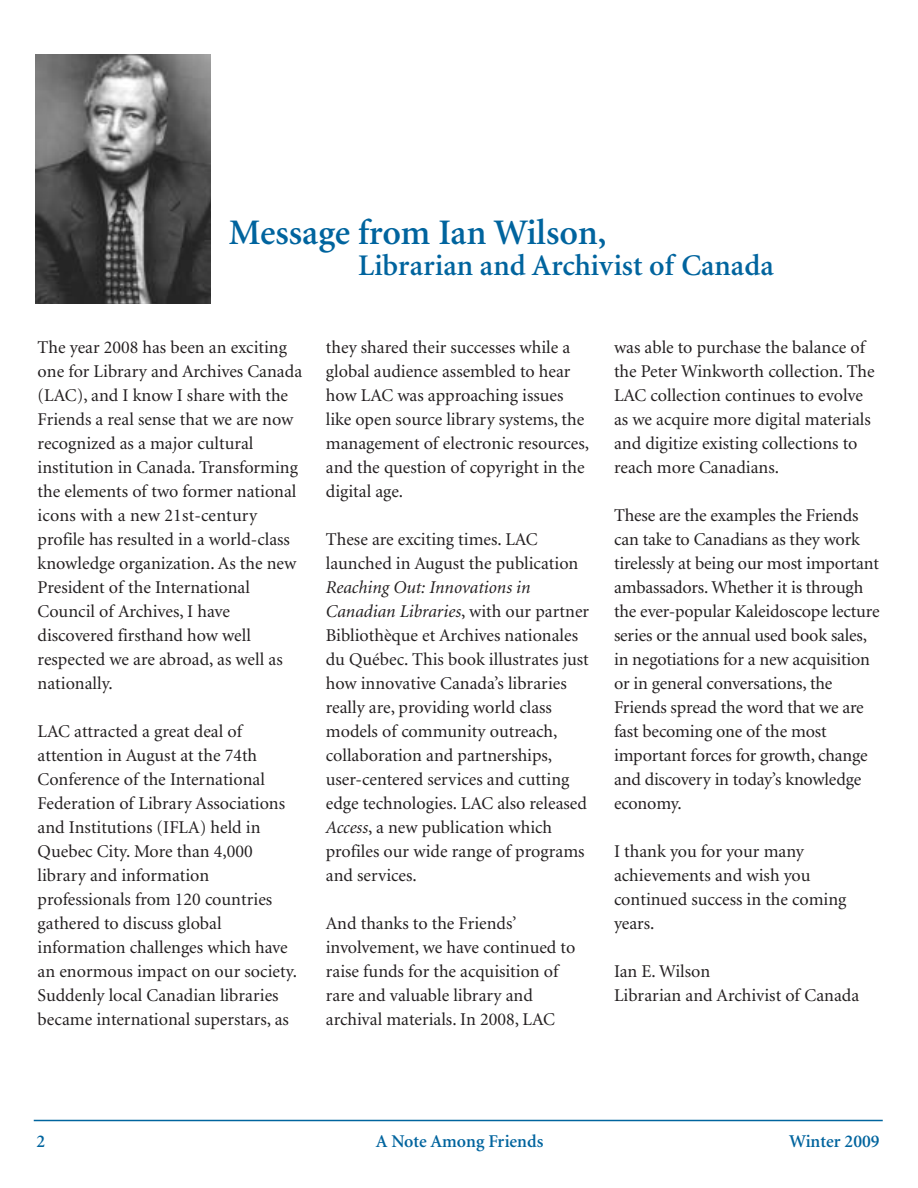
<style>
.page{position:relative;width:918px;height:1188px;background:#fff}
.page>*{position:absolute;margin:0;border:0;box-sizing:border-box;transform-origin:0 0}
.t1{font:600 36px "Minion";color:#00649e}
.t2{font:600 30px "Minion";color:#00649e}
.t3{font:18px/24px "Minion";color:#231f20}
.t4{font:600 18px "Minion";color:#00649e}
.s1{font-style:italic}
</style>
<div class="page">
<hr style="left:34px;top:1120px;width:849px;height:1px;background:#00649e">
<img style="left:36px;top:55px;width:175px;height:249px">
<h1 class="t1" style="left:229px;top:218px;width:379px">Message from Ian Wilson,</h1>
<h2 class="t2" style="left:358px;top:254px;width:417px">Librarian and Archivist of Canada</h2>
<p class="t3" style="left:38px;top:337px;width:266px">The year 2008 has been an exciting one for Library and Archives Canada (LAC), and I know I share with the<br>Friends a real sense that we are now recognized as a major cultural institution in Canada. Transforming the elements of two former national icons with a new 21st-century profile has resulted in a world-class knowledge organization. As the new<br>President of the International<br>Council of Archives, I have discovered firsthand how well respected we are abroad, as well as nationally.</p>
<p class="t3" style="left:38px;top:721px;width:261px">LAC attracted a great deal of attention in August at the 74th<br>Conference of the International<br>Federation of Library Associations and Institutions (IFLA) held in<br>Quebec City. More than 4,000 library and information professionals from 120 countries gathered to discuss global information challenges which have an enormous impact on our society.<br>Suddenly local Canadian libraries became international superstars, as</p>
<p class="t3" style="left:326px;top:337px;width:265px">they shared their successes while a global audience assembled to hear how LAC was approaching issues like open source library systems, the management of electronic resources, and the question of copyright in the digital age.</p>
<p class="t3" style="left:326px;top:529px;width:254px">These are exciting times. LAC launched in August the publication</p>
<p class="t3" style="left:326px;top:577px;width:265px"><span class="s1">Reaching Out: Innovations in Canadian Libraries</span>, with our partner Bibliothèque et Archives nationales du Québec. This book illustrates just how innovative Canada’s libraries really are, providing world class models of community outreach, collaboration and partnerships, user-centered services and cutting edge technologies. LAC also released <span class="s1">Access</span>, a new publication which profiles our wide range of programs and services.</p>
<p class="t3" style="left:326px;top:913px;width:251px">And thanks to the Friends’ involvement, we have continued to raise funds for the acquisition of rare and valuable library and archival materials. In 2008, LAC</p>
<p class="t3" style="left:614px;top:337px;width:262px">was able to purchase the balance of the Peter Winkworth collection. The LAC collection continues to evolve as we acquire more digital materials and digitize existing collections to reach more Canadians.</p>
<p class="t3" style="left:614px;top:505px;width:267px">These are the examples the Friends can take to Canadians as they work tirelessly at being our most important ambassadors. Whether it is through the ever-popular Kaleidoscope lecture series or the annual used book sales, in negotiations for a new acquisition or in general conversations, the Friends spread the word that we are fast becoming one of the most important forces for growth, change and discovery in today’s knowledge economy.</p>
<p class="t3" style="left:614px;top:841px;width:234px">I thank you for your many achievements and wish you continued success in the coming years.</p>
<p class="t3" style="left:614px;top:961px;width:247px">Ian E. Wilson<br>Librarian and Archivist of Canada</p>
<p class="t4" style="left:37px;top:1134px;width:10px">2</p>
<p class="t4" style="left:376px;top:1134px;width:169px">A Note Among Friends</p>
<p class="t4" style="left:789px;top:1134px;width:92px">Winter 2009</p>
</div>
